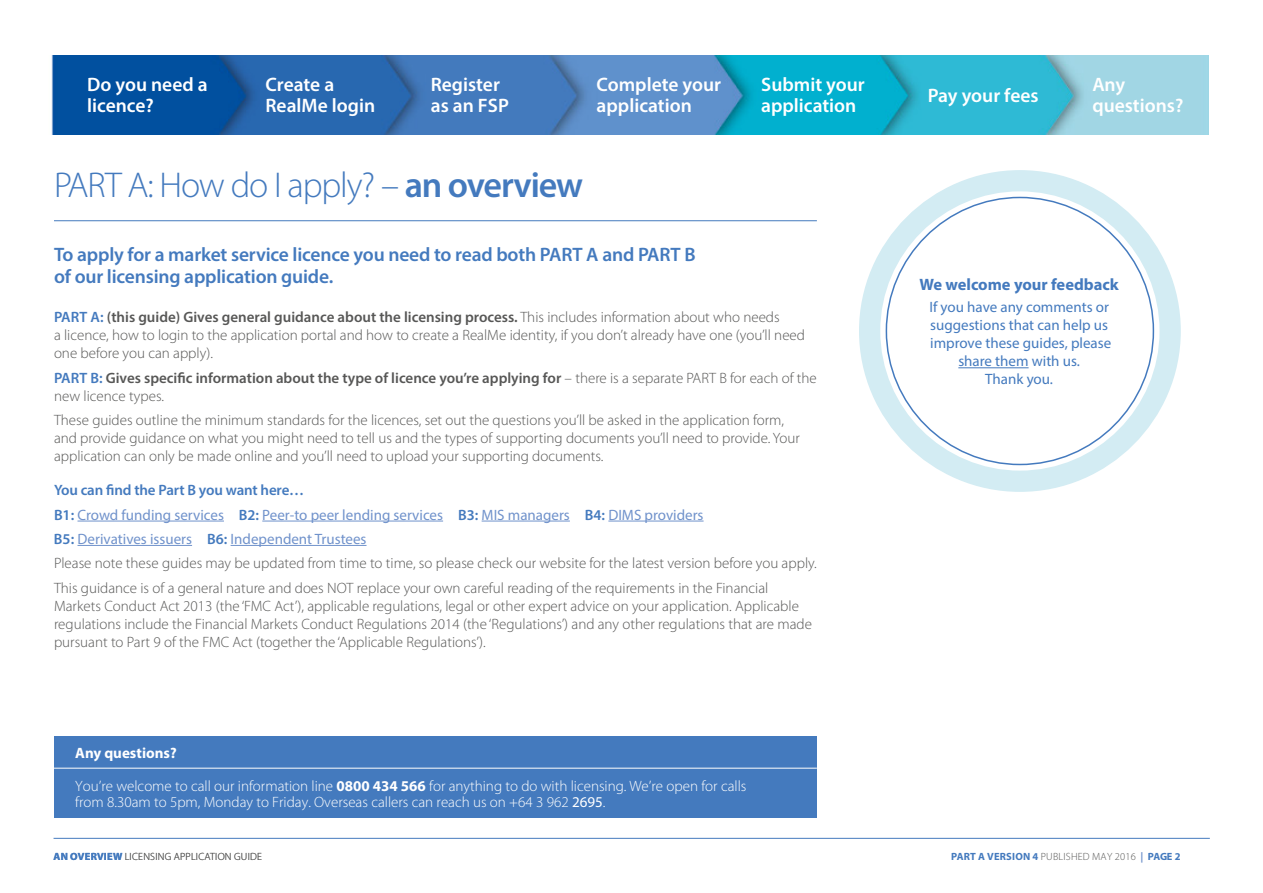
<style>
.page{position:relative;width:1263px;height:893px;background:#fff}
.page>*{position:absolute;margin:0;border:0;box-sizing:border-box;transform-origin:0 0}
.Section_Head{font:300 36px "Myriad Pro";letter-spacing:-.03em;color:#447abe}
.t1{font:600 19.5px/21px "Myriad Pro";color:#fff}
.Intro_follow_pages{font:600 19.5px/21.8px "Myriad Pro";letter-spacing:-.01em;color:#447abe}
.Bubble_Head_final{font:700 16.5px "Myriad Pro";color:#447abe}
.Body{font:300 15px/18px "Myriad Pro";color:#575756}
.Body-2{font:300 15px/16.5px "Myriad Pro";color:#fff}
.Body-3{font:15px "Myriad Pro";color:#7092cb}
.Body-4{font:600 15px/18px "Myriad Pro";color:#575756}
.Bubble_body_final{font:15px/18px "Myriad Pro";color:#447abe;text-align:center}
.Heading_Level_2{font:600 15px "Myriad Pro";letter-spacing:-.01em;color:#447abe}
.Body-5{font:700 15px "Myriad Pro";color:#fff}
.t2{font:700 10.5px "Myriad Pro";letter-spacing:.02em;color:#447abe}
.t3{font:300 10.5px "Myriad Pro";letter-spacing:.02em;color:#575756}
.s1{font-weight:600}
.s2{font-weight:600;color:#447abe}
.s3{color:#447abe}
.s4{font-weight:300}
.s5{font-weight:700}
.s6{font-weight:400}
.s7{font-weight:700;color:#447abe}
.s8{font-weight:300;color:#575756}
.s9{color:#7092cb}
</style>
<div class="page">
<hr style="left:54px;top:838px;width:1156px;height:1px;background:#447abe">
<img style="left:51px;top:55px;width:1158px;height:79px">
<hr style="left:54px;top:220px;width:763px;height:1px;background:#447abe">
<hr style="left:78px;top:521px;width:146px;height:1px;background:#7092cb">
<hr style="left:262px;top:521px;width:181px;height:1px;background:#7092cb">
<hr style="left:482px;top:521px;width:88px;height:1px;background:#7092cb">
<hr style="left:608px;top:521px;width:96px;height:1px;background:#7092cb">
<hr style="left:78px;top:545px;width:114px;height:1px;background:#7092cb">
<hr style="left:231px;top:545px;width:135px;height:1px;background:#7092cb">
<div style="left:54px;top:736px;width:763px;height:82px;background:#447abe"></div>
<hr style="left:54px;top:768px;width:763px;height:1px;background:#fff">
<div style="left:859px;top:170px;width:322px;height:322px;background:#d3ecf3;border-radius:50%"></div>
<div style="left:880px;top:191px;width:279px;height:280px;background:#fff;border-radius:50%"></div>
<hr style="left:958px;top:367px;width:70px;height:1px;background:#447abe">
<h2 class="t1" style="left:87px;top:74px;width:122px">Do you need a licence?</h2>
<h2 class="t1" style="left:265px;top:74px;width:111px">Create a<br>RealMe login</h2>
<h2 class="t1" style="left:431px;top:74px;width:80px">Register as an FSP</h2>
<h2 class="t1" style="left:597px;top:74px;width:126px">Complete your application</h2>
<h2 class="t1" style="left:761px;top:74px;width:105px">Submit your application</h2>
<h2 class="t1" style="left:928px;top:84px;width:112px">Pay your fees</h2>
<h2 class="t1" style="left:1092px;top:74px;width:93px">Any questions?</h2>
<p class="Section_Head" style="left:54px;top:165px;width:531px">PART A: How do I apply? – <span class="s1">an overview</span></p>
<p class="Intro_follow_pages" style="left:54px;top:243px;width:643px">To apply for a market service licence you need to read both PART A and PART B of our licensing application guide.</p>
<p class="Body" style="left:54px;top:309px;width:752px"><span class="s2">PART A:</span> <span class="s1">(this guide) Gives general guidance about the licensing process.</span> This includes information about who needs<br>a licence, how to login to the application portal and how to create a RealMe identity, if you don’t already have one (you’ll need one before you can apply).</p>
<p class="Body-4" style="left:54px;top:368px;width:764px"><span class="s3">PART B:</span> Gives specific information about the type of licence you’re applying for <span class="s4">– there is a separate PART B for each of the new licence types.</span></p>
<p class="Body" style="left:54px;top:411px;width:747px">These guides outline the minimum standards for the licences, set out the questions you’ll be asked in the application form, and provide guidance on what you might need to tell us and the types of supporting documents you’ll need to provide. Your application can only be made online and you’ll need to upload your supporting documents.</p>
<p class="Heading_Level_2" style="left:54px;top:481px;width:252px">You can find the Part B you want here…</p>
<p class="Body-3" style="left:54px;top:505px;width:651px"><span class="s2">B1:</span> Crowd funding services <span class="s2">B2:</span> Peer-to peer lending services <span class="s2">B3:</span> MIS managers <span class="s2">B4:</span> DIMS providers</p>
<p class="Body-3" style="left:54px;top:530px;width:314px"><span class="s2">B5:</span> Derivatives issuers <span class="s2">B6:</span> Independent Trustees</p>
<p class="Body" style="left:54px;top:555px;width:764px">Please note these guides may be updated from time to time, so please check our website for the latest version before you apply.</p>
<p class="Body" style="left:54px;top:579px;width:759px">This guidance is of a general nature and does NOT replace your own careful reading of the requirements in the Financial Markets Conduct Act 2013 (the ‘FMC Act’), applicable regulations, legal or other expert advice on your application. Applicable regulations include the Financial Markets Conduct Regulations 2014 (the ‘Regulations’) and any other regulations that are made pursuant to Part 9 of the FMC Act (together the ‘Applicable Regulations’).</p>
<p class="Body-5" style="left:75px;top:743px;width:103px">Any questions?</p>
<p class="Body-2" style="left:75px;top:777px;width:673px">You’re welcome to call our information line <span class="s5">0800 434 566</span> for anything to do with licensing. We’re open for calls from 8.30am to 5pm, Monday to Friday. Overseas callers can reach us on +64 3 962 <span class="s6">2695</span>.</p>
<p class="t3" style="left:54px;top:851px;width:210px"><span class="s7">AN OVERVIEW</span> LICENSING APPLICATION GUIDE</p>
<p class="Bubble_Head_final" style="left:919px;top:274px;width:201px">We welcome your feedback</p>
<p class="Bubble_body_final" style="left:929px;top:298px;width:183px">If you have any comments or suggestions that can help us improve these guides, please share them with us.<br>Thank you.</p>
<p class="t2" style="left:951px;top:849px;width:231px">PART A VERSION 4 <span class="s8">PUBLISHED MAY 2016</span> <span class="s9">|</span> PAGE 2</p>
</div>
